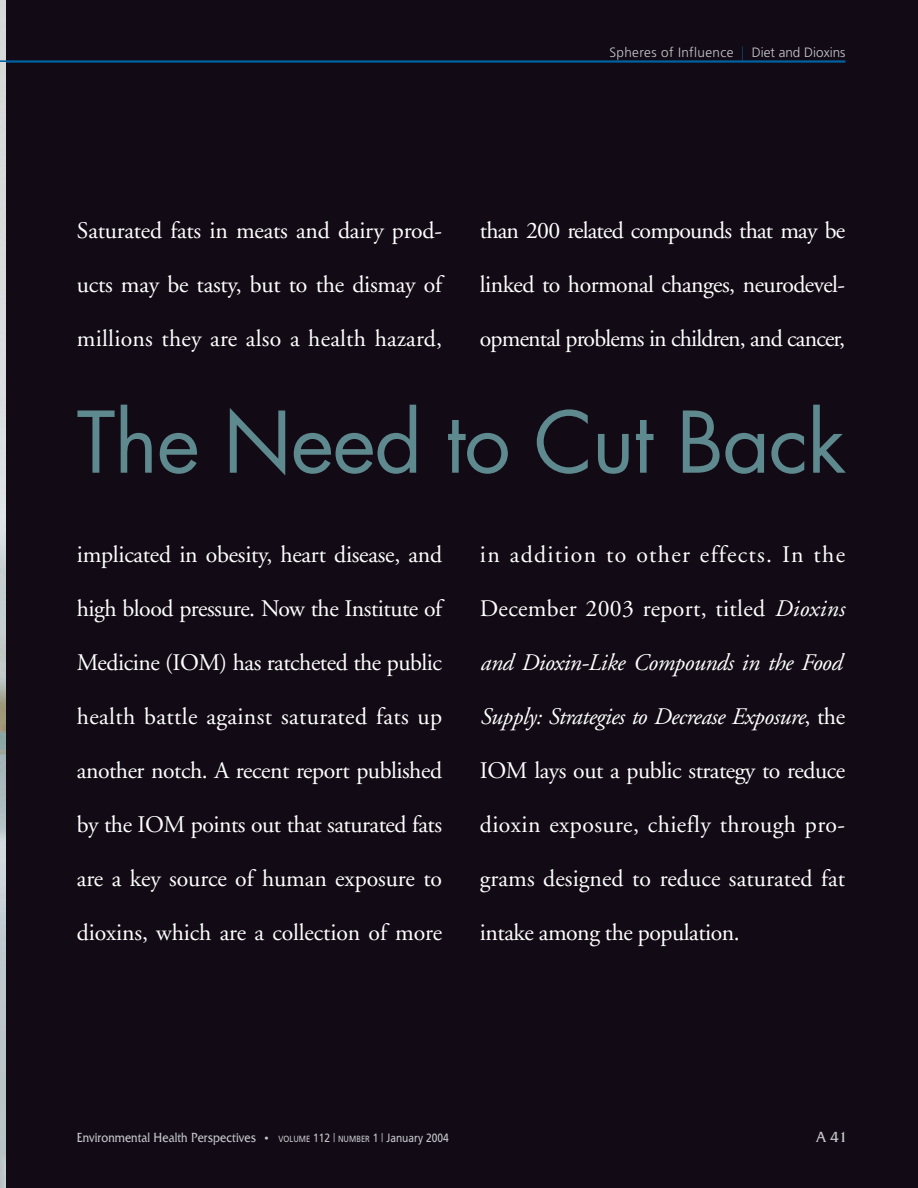
<style>
.page{position:relative;width:918px;height:1188px;background:#fff}
.page>*{position:absolute;margin:0;border:0;box-sizing:border-box;transform-origin:0 0}
.t1{font:82.5px "Futura";letter-spacing:-.01em;color:#5e898e}
.t2{font:23.85px "Adobe Garamond";letter-spacing:-.01em;color:#fff}
.t3{font:italic 23.85px "Adobe Garamond";letter-spacing:-.02em;color:#fff}
.t4{font:23.85px "Adobe Garamond";letter-spacing:-.035em;color:#fff}
.t5{font:23.85px "Adobe Garamond";letter-spacing:.015em;color:#fff}
.t6{font:23.85px "Adobe Garamond";letter-spacing:.01em;color:#fff}
.t7{font:23.85px "Adobe Garamond";letter-spacing:.02em;color:#fff}
.t8{font:23.85px "Adobe Garamond";letter-spacing:.055em;color:#fff}
.t9{font:15px "Friz Quadrata IT Cby BT";color:#c8c9ce}
.t10{font:13.5px "Friz Quadrata IT Cby BT";color:#c8c9ce;scale:.85 1}
.t11{font:300 13.5px "Frutiger";letter-spacing:.03em;color:#c8c9ce}
.s1{font-size:18px;color:#0061a2}
.s2{font-style:italic}
.s3{font-style:normal}
.s4{font-size:10.5px}
.s5{font-family:"Frutiger";font-size:9px}
.s6{font-family:"Frutiger";font-size:12px}
.s7{font-family:"Frutiger";font-weight:300;font-size:12px}
</style>
<div class="page">
<div style="left:6px;top:0;width:912px;height:1188px;background:#120b16"></div>
<svg style="left:0;top:60px;width:8px;height:3px"></svg>
<hr style="left:8px;top:60px;width:837px;height:3px;background:#0061a2">
<p class="t11" style="left:609px;top:47px;width:238px">Spheres of Influence <span class="s1">|</span> Diet and Dioxins</p>
<p class="t2" style="left:77px;top:221px;width:367px">Saturated fats in meats and dairy prod-</p>
<p class="t2" style="left:77px;top:275px;width:367px">ucts may be tasty, but to the dismay of</p>
<p class="t6" style="left:77px;top:329px;width:367px">millions they are also a health hazard,</p>
<p class="t4" style="left:480px;top:221px;width:367px">than 200 related compounds that may be</p>
<p class="t2" style="left:480px;top:275px;width:367px">linked to hormonal changes, neurodevel-</p>
<p class="t4" style="left:480px;top:329px;width:367px">opmental problems in children, and cancer,</p>
<h1 class="t1" style="left:77px;top:404px;width:771px">The Need to Cut Back</h1>
<p class="t2" style="left:77px;top:545px;width:367px">implicated in obesity, heart disease, and</p>
<p class="t2" style="left:77px;top:599px;width:367px">high blood pressure. Now the Institute of</p>
<p class="t2" style="left:77px;top:653px;width:367px">Medicine (IOM) has ratcheted the public</p>
<p class="t5" style="left:77px;top:707px;width:367px">health battle against saturated fats up</p>
<p class="t2" style="left:77px;top:761px;width:367px">another notch. A recent report published</p>
<p class="t2" style="left:77px;top:815px;width:367px">by the IOM points out that saturated fats</p>
<p class="t2" style="left:77px;top:869px;width:367px">are a key source of human exposure to</p>
<p class="t2" style="left:77px;top:923px;width:367px">dioxins, which are a collection of more</p>
<p class="t8" style="left:480px;top:545px;width:367px">in addition to other effects. In the</p>
<p class="t5" style="left:480px;top:599px;width:366px">December 2003 report, titled <span class="s2">Dioxins</span></p>
<p class="t3" style="left:480px;top:653px;width:363px">and Dioxin-Like Compounds in the Food</p>
<p class="t3" style="left:480px;top:707px;width:367px">Supply: Strategies to Decrease Exposure<span class="s3">, the</span></p>
<p class="t2" style="left:480px;top:761px;width:367px">IOM lays out a public strategy to reduce</p>
<p class="t7" style="left:480px;top:815px;width:367px">dioxin exposure, chiefly through pro-</p>
<p class="t2" style="left:480px;top:869px;width:367px">grams designed to reduce saturated fat</p>
<p class="t2" style="left:480px;top:923px;width:261px">intake among the population.</p>
<p class="t10" style="left:77px;top:1133px;width:439px">Environmental Health Perspectives <span class="s4">•</span> <span class="s5">VOLUME</span> <span class="s6">112</span> <span class="s7">|</span> <span class="s5">NUMBER</span> <span class="s6">1</span> <span class="s7">|</span> <span class="s6">January 2004</span></p>
<p class="t9" style="left:816px;top:1131px;width:33px">A 41</p>
</div>
